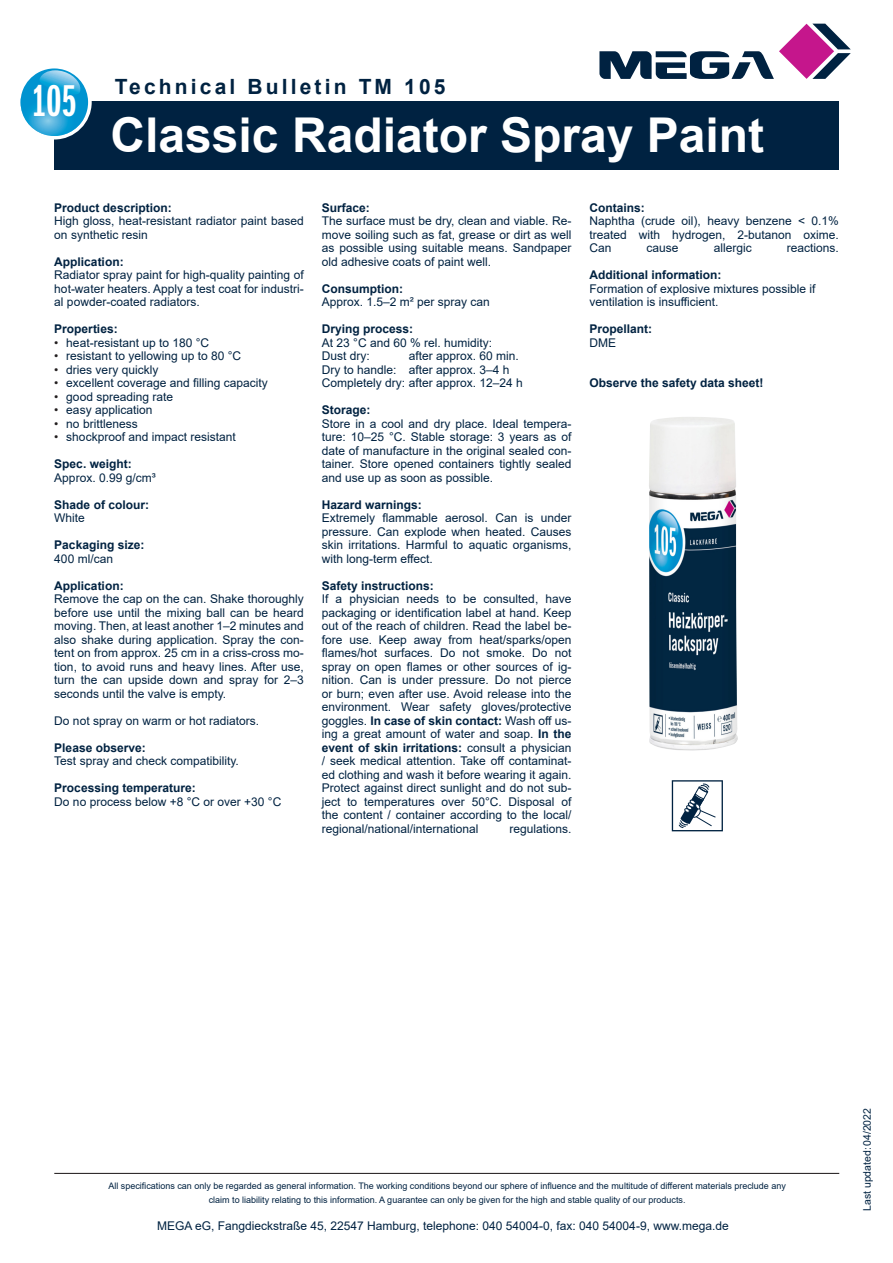
<style>
.page{position:relative;width:893px;height:1263px;background:#fff}
.page>*{position:absolute;margin:0;border:0;box-sizing:border-box;transform-origin:0 0}
.t1{font:700 48px "Arial";color:#fff}
.t2{font:46.2px "ITC Franklin Gothic Std Dm X Cp";color:#fff}
.t3{font:700 21px "Arial";letter-spacing:.15em;color:#002241}
.t4{font:12px/13.5px "Arial";color:#002241;text-align:justify}
.t5{font:700 12px/13.5px "Arial";color:#002241}
.t6{font:10.5px "Arial";color:#002241}
.t7{font:9px/13.5px "Arial";color:#002241;text-align:center}
.s1{color:#231f20}
.s2{font-weight:700}
.s3{font-weight:400}
</style>
<div class="page">
<div style="left:54px;top:101px;width:785px;height:68px;background:#002241"></div>
<svg style="left:17px;top:65px;width:75px;height:75px"></svg>
<svg style="left:21px;top:68px;width:65px;height:68px"></svg>
<svg style="left:599px;top:24px;width:252px;height:55px"></svg>
<hr style="left:54px;top:1173px;width:785px;height:1px;background:#231f20">
<img style="left:649px;top:417px;width:89px;height:333px">
<svg style="left:672px;top:780px;width:51px;height:51px"></svg>
<h2 class="t2" style="left:32px;top:76px;width:46px">105</h2>
<p class="t3" style="left:115px;top:71px;width:332px">Technical Bulletin TM 105</p>
<p class="t1" style="left:111px;top:101px;width:655px">Classic Radiator Spray Paint</p>
<p class="t5" style="left:54px;top:201px;width:119px">Product description:</p>
<p class="t4" style="left:54px;top:214px;width:251px">High gloss, heat-resistant radiator paint based on synthetic resin</p>
<p class="t5" style="left:54px;top:255px;width:71px">Application:</p>
<p class="t4" style="left:54px;top:268px;width:251px">Radiator spray paint for high-quality painting of hot-water heaters. Apply a test coat for industri&shy;al powder-coated radiators.</p>
<p class="t5" style="left:54px;top:322px;width:65px">Properties:</p>
<p class="t4" style="left:54px;top:336px;width:156px"><span class="s1">•</span> heat-resistant up to 180 °C</p>
<p class="t4" style="left:54px;top:349px;width:188px"><span class="s1">•</span> resistant to yellowing up to 80 °C</p>
<p class="t4" style="left:54px;top:363px;width:106px"><span class="s1">•</span> dries very quickly</p>
<p class="t4" style="left:54px;top:376px;width:215px"><span class="s1">•</span> excellent coverage and filling capacity</p>
<p class="t4" style="left:54px;top:390px;width:120px"><span class="s1">•</span> good spreading rate</p>
<p class="t4" style="left:54px;top:403px;width:100px"><span class="s1">•</span> easy application</p>
<p class="t4" style="left:54px;top:417px;width:85px"><span class="s1">•</span> no brittleness</p>
<p class="t4" style="left:54px;top:430px;width:183px"><span class="s1">•</span> shockproof and impact resistant</p>
<p class="t5" style="left:54px;top:457px;width:79px">Spec. weight:</p>
<p class="t4" style="left:54px;top:471px;width:103px">Approx. 0.99 g/cm³</p>
<p class="t5" style="left:54px;top:498px;width:96px">Shade of colour:</p>
<p class="t4" style="left:54px;top:511px;width:32px">White</p>
<p class="t5" style="left:54px;top:538px;width:92px">Packaging size:</p>
<p class="t4" style="left:54px;top:552px;width:60px">400 ml/can</p>
<p class="t5" style="left:54px;top:579px;width:71px">Application:</p>
<p class="t4" style="left:54px;top:592px;width:251px">Remove the cap on the can. Shake thoroughly before use until the mixing ball can be heard moving. Then, at least another 1–2 minutes and also shake during application. Spray the con&shy;tent on from approx. 25 cm in a criss-cross mo&shy;tion, to avoid runs and heavy lines. After use, turn the can upside down and spray for 2–3 seconds until the valve is empty.</p>
<p class="t4" style="left:54px;top:714px;width:206px">Do not spray on warm or hot radiators.</p>
<p class="t5" style="left:54px;top:741px;width:93px">Please observe:</p>
<p class="t4" style="left:54px;top:754px;width:186px">Test spray and check compatibility.</p>
<p class="t5" style="left:54px;top:781px;width:143px">Processing temperature:</p>
<p class="t4" style="left:54px;top:795px;width:229px">Do no process below +8 °C or over +30 °C</p>
<p class="t5" style="left:322px;top:201px;width:50px">Surface:</p>
<p class="t4" style="left:322px;top:214px;width:251px">The surface must be dry, clean and viable. Re&shy;move soiling such as fat, grease or dirt as well as possible using suitable means. Sandpaper old adhesive coats of paint well.</p>
<p class="t5" style="left:322px;top:282px;width:83px">Consumption:</p>
<p class="t4" style="left:322px;top:295px;width:170px">Approx. 1.5–2 m² per spray can</p>
<p class="t5" style="left:322px;top:322px;width:93px">Drying process:</p>
<p class="t4" style="left:322px;top:336px;width:172px">At 23 °C and 60 % rel. humidity:</p>
<p class="t4" style="left:322px;top:349px;width:50px">Dust dry:</p>
<p class="t4" style="left:409px;top:349px;width:112px">after approx. 60 min.</p>
<p class="t4" style="left:322px;top:363px;width:189px">Dry to handle: after approx. 3–4 h</p>
<p class="t4" style="left:322px;top:376px;width:203px">Completely dry: after approx. 12–24 h</p>
<p class="t5" style="left:322px;top:403px;width:50px">Storage:</p>
<p class="t4" style="left:322px;top:417px;width:251px">Store in a cool and dry place. Ideal tempera&shy;ture: 10–25 °C. Stable storage: 3 years as of date of manufacture in the original sealed con&shy;tainer. Store opened containers tightly sealed and use up as soon as possible.</p>
<p class="t5" style="left:322px;top:498px;width:102px">Hazard warnings:</p>
<p class="t4" style="left:322px;top:511px;width:251px">Extremely flammable aerosol. Can is under pressure. Can explode when heated. Causes skin irritations. Harmful to aquatic organisms, with long-term effect.</p>
<p class="t5" style="left:322px;top:579px;width:114px">Safety instructions:</p>
<p class="t4" style="left:322px;top:592px;width:251px">If a physician needs to be consulted, have packaging or identification label at hand. Keep out of the reach of children. Read the label be&shy;fore use. Keep away from heat/sparks/open flames/hot surfaces. Do not smoke. Do not spray on open flames or other sources of ig&shy;nition. Can is under pressure. Do not pierce or burn; even after use. Avoid release into the environment. Wear safety gloves/protective goggles. <span class="s2">In case of skin contact:</span> Wash off us&shy;ing a great amount of water and soap. <span class="s2">In the event of skin irritations:</span> consult a physician / seek medical attention. Take off contaminat&shy;ed clothing and wash it before wearing it again.<br>Protect against direct sunlight and do not sub&shy;ject to temperatures over 50°C. Disposal of the content / container according to the local/ regional/national/international</p>
<p class="t4" style="left:509px;top:822px;width:64px">regulations.</p>
<p class="t5" style="left:589px;top:201px;width:57px">Contains:</p>
<p class="t4" style="left:589px;top:214px;width:251px">Naphtha (crude oil), heavy benzene &lt; 0.1% treated with hydrogen, 2-butanon oxime.<br>Can</p>
<p class="t4" style="left:647px;top:241px;width:34px">cause</p>
<p class="t4" style="left:714px;top:241px;width:40px">allergic</p>
<p class="t4" style="left:787px;top:241px;width:54px">reactions.</p>
<p class="t5" style="left:589px;top:268px;width:133px">Additional information:</p>
<p class="t4" style="left:589px;top:282px;width:228px">Formation of explosive mixtures possible if ventilation is insufficient.</p>
<p class="t5" style="left:589px;top:322px;width:64px">Propellant:<br><span class="s3">DME</span></p>
<p class="t5" style="left:589px;top:376px;width:176px">Observe the safety data sheet!</p>
<p class="t7" style="left:108px;top:1179px;width:679px">All specifications can only be regarded as general information. The working conditions beyond our sphere of influence and the multitude of different materials preclude any claim to liability relating to this information. A guarantee can only be given for the high and stable quality of our products.</p>
<p class="t4" style="left:157px;top:1219px;width:573px">MEGA eG, Fangdieckstraße 45, 22547 Hamburg, telephone: 040 54004-0, fax: 040 54004-9, www.mega.de</p>
<p class="t6" style="left:860px;top:1211px;width:104px;rotate:-90deg">Last updated:04/2022</p>
</div>
